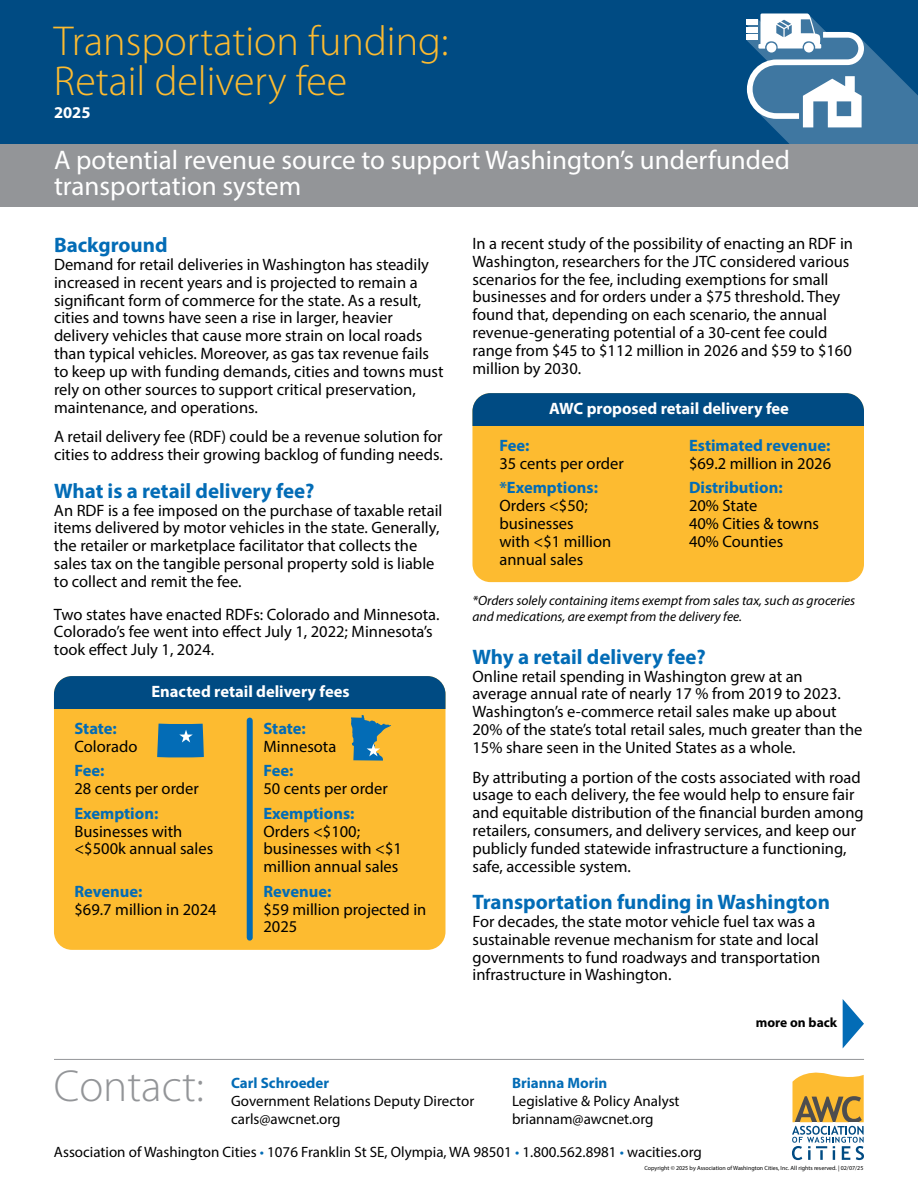
<style>
.page{position:relative;width:918px;height:1188px;background:#fff}
.page>*{position:absolute;margin:0;border:0;box-sizing:border-box;transform-origin:0 0}
.t1{font:300 45px "Myriad Pro";color:#939598}
.t2{font:300 42px/40.5px "Myriad Pro";color:#fdbb30}
.t3{font:27px/25.5px "Myriad Pro";color:#fff}
.t4{font:700 21px "Myriad Pro";color:#036cb6}
.t5{font:16.5px/17.9px "Myriad Pro";color:#000}
.t6{font:700 16.5px "Myriad Pro";color:#036cb6}
.t7{font:700 16.5px "Myriad Pro";color:#fff}
.t8{font:15px/18px "Myriad Pro";color:#000}
.t9{font:700 15px "Myriad Pro";color:#036cb6}
.t10{font:italic 13.5px/16.2px "Myriad Pro";color:#000}
.t11{font:700 13.5px "Myriad Pro";color:#000}
.t12{font:6px "Myriad Pro";color:#000}
.s1{color:#036cb6}
</style>
<div class="page">
<div style="left:0;top:0;width:918px;height:158px;background:#004b83"></div>
<div style="left:0;top:144px;width:918px;height:62px;background:#939598"></div>
<hr style="left:54px;top:1059px;width:810px;height:1px;background:#939598">
<svg style="left:792px;top:1072px;width:72px;height:88px"></svg>
<svg style="left:747px;top:13px;width:171px;height:131px"></svg>
<div style="left:747px;top:19px;width:11px;height:6px;background:#fff"></div>
<div style="left:747px;top:35px;width:11px;height:5px;background:#fff"></div>
<div style="left:747px;top:27px;width:11px;height:6px;background:#fff"></div>
<div style="left:54px;top:676px;width:391px;height:274px;background:#fdbb30;border-radius:18px"></div>
<div style="left:54px;top:676px;width:392px;height:33px;background:#004b83"></div>
<div style="left:247px;top:721px;width:6px;height:217px;background:#036cb6"></div>
<svg style="left:157px;top:724px;width:47px;height:34px;background:#1875b1"></svg>
<svg style="left:351px;top:715px;width:40px;height:46px"></svg>
<div style="left:472px;top:393px;width:392px;height:189px;background:#fdbb30;border-radius:18px"></div>
<div style="left:472px;top:393px;width:392px;height:33px;background:#004b83"></div>
<svg style="left:843px;top:999px;width:21px;height:49px"></svg>
<h2 class="t2" style="left:54px;top:21px;width:396px">Transportation funding:<br>Retail delivery fee</h2>
<p class="t7" style="left:54px;top:102px;width:38px">2025</p>
<h3 class="t3" style="left:54px;top:147px;width:737px">A potential revenue source to support Washington’s underfunded transportation system</h3>
<p class="t4" style="left:54px;top:232px;width:115px">Background</p>
<p class="t5" style="left:54px;top:255px;width:391px">Demand for retail deliveries in Washington has steadily increased in recent years and is projected to remain a significant form of commerce for the state. As a result, cities and towns have seen a rise in larger, heavier delivery vehicles that cause more strain on local roads than typical vehicles. Moreover, as gas tax revenue fails to keep up with funding demands, cities and towns must rely on other sources to support critical preservation, maintenance, and operations.</p>
<p class="t5" style="left:54px;top:428px;width:390px">A retail delivery fee (RDF) could be a revenue solution for cities to address their growing backlog of funding needs.</p>
<p class="t4" style="left:54px;top:477px;width:262px">What is a retail delivery fee?</p>
<p class="t5" style="left:54px;top:501px;width:390px">An RDF is a fee imposed on the purchase of taxable retail items delivered by motor vehicles in the state. Generally, the retailer or marketplace facilitator that collects the sales tax on the tangible personal property sold is liable to collect and remit the fee.</p>
<p class="t5" style="left:54px;top:605px;width:387px">Two states have enacted RDFs: Colorado and Minnesota.<br>Colorado’s fee went into effect July 1, 2022; Minnesota’s took effect July 1, 2024.</p>
<p class="t5" style="left:472px;top:234px;width:382px">In a recent study of the possibility of enacting an RDF in Washington, researchers for the JTC considered various scenarios for the fee, including exemptions for small businesses and for orders under a $75 threshold. They found that, depending on each scenario, the annual revenue-generating potential of a 30-cent fee could range from $45 to $112 million in 2026 and $59 to $160 million by 2030.</p>
<p class="t7" style="left:549px;top:398px;width:241px">AWC proposed retail delivery fee</p>
<p class="t6" style="left:689px;top:435px;width:143px">Estimated revenue:</p>
<p class="t5" style="left:689px;top:454px;width:144px">$69.2 million in 2026</p>
<p class="t6" style="left:689px;top:477px;width:95px">Distribution:</p>
<p class="t5" style="left:689px;top:497px;width:132px">20% State<br>40% Cities &amp; towns<br>40% Counties</p>
<p class="t6" style="left:500px;top:435px;width:31px">Fee:</p>
<p class="t5" style="left:500px;top:454px;width:126px">35 cents per order</p>
<p class="t6" style="left:500px;top:477px;width:100px">*Exemptions:</p>
<p class="t5" style="left:500px;top:497px;width:113px">Orders &lt;$50; businesses<br>with &lt;$1 million annual sales</p>
<p class="t10" style="left:472px;top:592px;width:384px">*Orders solely containing items exempt from sales tax, such as groceries and medications, are exempt from the delivery fee.</p>
<p class="t4" style="left:472px;top:643px;width:235px">Why a retail delivery fee?</p>
<p class="t5" style="left:473px;top:667px;width:391px">Online retail spending in Washington grew at an<br>average annual rate of nearly 17 % from 2019 to 2023.<br>Washington’s e-commerce retail sales make up about 20% of the state’s total retail sales, much greater than the 15% share seen in the United States as a whole.</p>
<p class="t5" style="left:473px;top:768px;width:393px">By attributing a portion of the costs associated with road usage to each delivery, the fee would help to ensure fair and equitable distribution of the financial burden among retailers, consumers, and delivery services, and keep our publicly funded statewide infrastructure a functioning, safe, accessible system.</p>
<p class="t4" style="left:472px;top:889px;width:359px">Transportation funding in Washington</p>
<p class="t5" style="left:473px;top:912px;width:349px">For decades, the state motor vehicle fuel tax was a sustainable revenue mechanism for state and local governments to fund roadways and transportation infrastructure in Washington.</p>
<p class="t7" style="left:151px;top:681px;width:200px">Enacted retail delivery fees</p>
<p class="t6" style="left:263px;top:718px;width:44px">State:</p>
<p class="t5" style="left:263px;top:737px;width:74px">Minnesota</p>
<p class="t6" style="left:263px;top:760px;width:31px">Fee:</p>
<p class="t5" style="left:263px;top:780px;width:126px">50 cents per order</p>
<p class="t6" style="left:263px;top:802px;width:92px">Exemptions:</p>
<p class="t5" style="left:263px;top:822px;width:140px">Orders &lt;$100; businesses with &lt;$1 million annual sales</p>
<p class="t6" style="left:263px;top:880px;width:69px">Revenue:</p>
<p class="t5" style="left:263px;top:900px;width:164px">$59 million projected in<br>2025</p>
<p class="t6" style="left:74px;top:718px;width:44px">State:</p>
<p class="t5" style="left:74px;top:737px;width:65px">Colorado</p>
<p class="t6" style="left:74px;top:760px;width:31px">Fee:</p>
<p class="t5" style="left:74px;top:779px;width:126px">28 cents per order</p>
<p class="t6" style="left:74px;top:802px;width:85px">Exemption:</p>
<p class="t5" style="left:74px;top:822px;width:140px">Businesses with &lt;$500k annual sales</p>
<p class="t6" style="left:74px;top:880px;width:69px">Revenue:</p>
<p class="t5" style="left:74px;top:900px;width:144px">$69.7 million in 2024</p>
<h1 class="t1" style="left:54px;top:1061px;width:152px">Contact:</h1>
<p class="t9" style="left:231px;top:1074px;width:100px">Carl Schroeder</p>
<p class="t8" style="left:231px;top:1092px;width:245px">Government Relations Deputy Director carls@awcnet.org</p>
<p class="t9" style="left:512px;top:1074px;width:97px">Brianna Morin</p>
<p class="t8" style="left:512px;top:1092px;width:169px">Legislative &amp; Policy Analyst briannam@awcnet.org</p>
<p class="t11" style="left:756px;top:1014px;width:83px">more on back</p>
<p class="t8" style="left:54px;top:1142px;width:649px">Association of Washington Cities <span class="s1">•</span> 1076 Franklin St SE, Olympia, WA 98501 <span class="s1">•</span> 1.800.562.8981 <span class="s1">•</span> wacities.org</p>
<p class="t12" style="left:645px;top:1164px;width:220px">Copyright © 2025 by Association of Washington Cities, Inc. All rights reserved. | 02/07/25</p>
</div>
